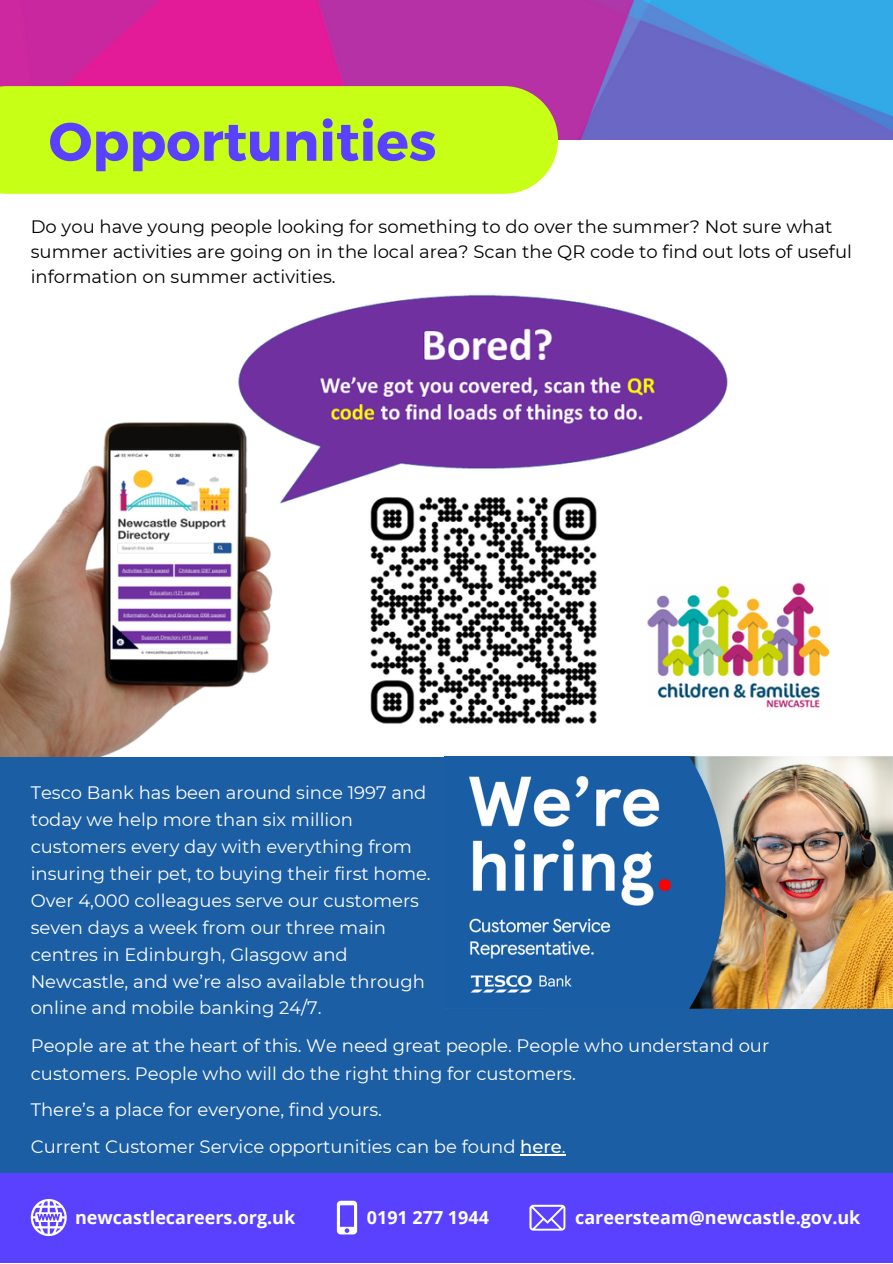
<style>
.page{position:relative;width:893px;height:1264px;background:#fff}
.page>*{position:absolute;margin:0;border:0;box-sizing:border-box;transform-origin:0 0}
.t1{font:700 54px "Montserrat";color:#5941ff}
.t2{font:18px/27px "Montserrat";color:#fff}
.t3{font:18px/24.8px "Montserrat";color:#000}
.t4{font:700 18px "Open Sans";color:#fff}
.s1{font-weight:500}
</style>
<div class="page">
<img style="left:0;top:294px;width:892px;height:463px">
<div style="left:0;top:757px;width:892px;height:428px;background:#1b5ea4"></div>
<div style="left:0;top:1173px;width:892px;height:89px;background:#5941ff"></div>
<img style="left:0;top:0;width:892px;height:140px">
<div style="left:0;top:86px;width:558px;height:108px;background:#c8ff16"></div>
<svg style="left:31px;top:1199px;width:36px;height:36px"></svg>
<svg style="left:529px;top:1204px;width:36px;height:26px"></svg>
<svg style="left:337px;top:1200px;width:20px;height:34px"></svg>
<img style="left:469px;top:757px;width:423px;height:251px">
<hr style="left:520px;top:1153px;width:42px;height:2px;background:#fff">
<p class="t1" style="left:49px;top:106px;width:389px">Opportunities</p>
<p class="t3" style="left:31px;top:214px;width:822px">Do you have young people looking for something to do over the summer? Not sure what summer activities are going on in the local area? Scan the QR code to find out lots of useful information on summer activities.</p>
<p class="t2" style="left:31px;top:778px;width:401px">Tesco Bank has been around since 1997 and today we help more than six million customers every day with everything from insuring their pet, to buying their first home.<br>Over 4,000 colleagues serve our customers seven days a week from our three main centres in Edinburgh, Glasgow and Newcastle, and we’re also available through online and mobile banking 24/7.</p>
<p class="t2" style="left:31px;top:1032px;width:740px;line-height:27.5px">People are at the heart of this. We need great people. People who understand our customers. People who will do the right thing for customers.</p>
<p class="t2" style="left:31px;top:1096px;width:352px">There’s a place for everyone, find yours.</p>
<p class="t2" style="left:31px;top:1132px;width:536px">Current Customer Service opportunities can be found <span class="s1">here</span>.</p>
<p class="t4" style="left:75px;top:1204px;width:222px">newcastlecareers.org.uk</p>
<p class="t4" style="left:367px;top:1204px;width:124px">0191 277 1944</p>
<p class="t4" style="left:575px;top:1204px;width:287px">careersteam@newcastle.gov.uk</p>
</div>
